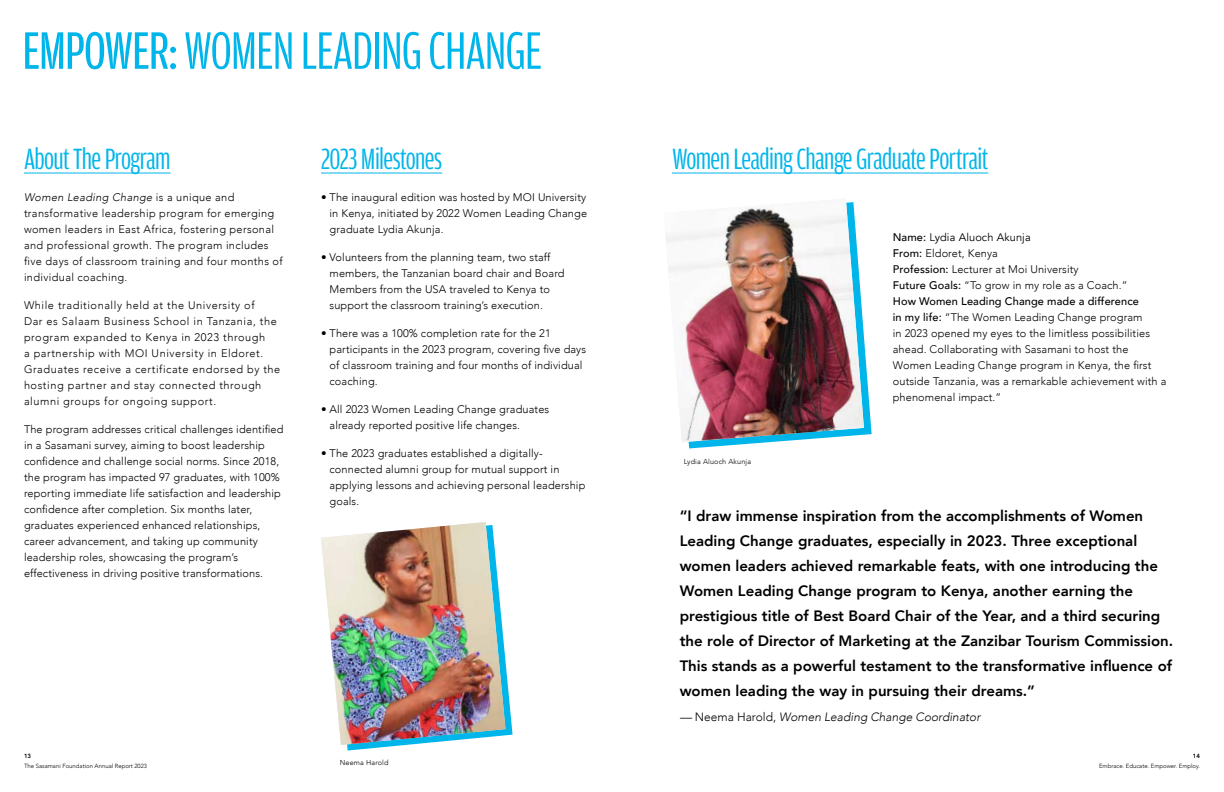
<style>
.page{position:relative;width:1224px;height:792px;background:#fff}
.page>*{position:absolute;margin:0;border:0;box-sizing:border-box;transform-origin:0 0}
.t1{font:56px "Amplitude Comp";letter-spacing:-.02em;color:#00b5ea}
.t2{font:31.1px "Amplitude Comp";letter-spacing:-.02em;color:#00b5ea}
.t3{font:800 15px/25px "Avenir";color:#000}
.t4{font:italic 300 12px "Avenir";color:#000}
.t5{font:300 11px/16px "Avenir";letter-spacing:.01em;color:#000}
.t6{font:300 11px/16px "Avenir";letter-spacing:.05em;color:#000}
.t7{font:300 11px/16px "Avenir";letter-spacing:.03em;color:#000}
.t8{font:300 7.2px "Avenir";letter-spacing:.02em;color:#000}
.t9{font:300 6px "Avenir";color:#000}
.t10{font:800 6px "Avenir";color:#000}
.s1{font-style:inherit}
.s2{font-style:italic}
.s3{font-weight:500}
.s4{font-weight:400}
.s5{font-style:normal}
</style>
<div class="page">
<hr style="left:321px;top:173px;width:121px;height:1px;background:#00b5ea">
<hr style="left:672px;top:173px;width:316px;height:1px;background:#00b5ea">
<svg style="left:688px;top:338px;width:184px;height:110px"></svg>
<img style="left:666px;top:202px;width:198px;height:240px">
<svg style="left:347px;top:667px;width:166px;height:84px"></svg>
<img style="left:321px;top:522px;width:185px;height:223px">
<hr style="left:24px;top:173px;width:147px;height:1px;background:#00b5ea">
<h1 class="t1" style="left:22px;top:21px;width:522px"><span class="s1">EMPOWER:</span> WOMEN LEADING CHANGE</h1>
<h2 class="t2" style="left:24px;top:142px;width:148px">About The Program</h2>
<p class="t7" style="left:24px;top:189px;width:260px"><span class="s2">Women Leading Change</span> is a unique and transformative leadership program for emerging women leaders in East Africa, fostering personal and professional growth. The program includes five days of classroom training and four months of individual coaching.</p>
<p class="t6" style="left:24px;top:297px;width:258px">While traditionally held at the University of<br>Dar es Salaam Business School in Tanzania, the program expanded to Kenya in 2023 through<br>a partnership with MOI University in Eldoret.<br>Graduates receive a certificate endorsed by the hosting partner and stay connected through alumni groups for ongoing support.</p>
<p class="t5" style="left:24px;top:421px;width:261px">The program addresses critical challenges identified in a Sasamani survey, aiming to boost leadership confidence and challenge social norms. Since 2018, the program has impacted 97 graduates, with 100% reporting immediate life satisfaction and leadership confidence after completion. Six months later, graduates experienced enhanced relationships, career advancement, and taking up community leadership roles, showcasing the program’s effectiveness in driving positive transformations.</p>
<h2 class="t2" style="left:321px;top:142px;width:123px">2023 Milestones</h2>
<p class="t5" style="left:330px;top:189px;width:259px;text-align:justify;text-indent:-9px">• The inaugural edition was hosted by MOI University in Kenya, initiated by 2022 Women Leading Change graduate Lydia Akunja.</p>
<p class="t5" style="left:330px;top:249px;width:237px;text-indent:-9px">• Volunteers from the planning team, two staff members, the Tanzanian board chair and Board Members from the USA traveled to Kenya to support the classroom training’s execution.</p>
<p class="t5" style="left:330px;top:325px;width:258px;text-indent:-9px">• There was a 100% completion rate for the 21 participants in the 2023 program, covering five days of classroom training and four months of individual coaching.</p>
<p class="t5" style="left:330px;top:401px;width:221px;text-indent:-9px">• All 2023 Women Leading Change graduates already reported positive life changes.</p>
<p class="t5" style="left:330px;top:445px;width:257px;text-indent:-9px">• The 2023 graduates established a digitally&shy;connected alumni group for mutual support in applying lessons and achieving personal leadership goals.</p>
<p class="t10" style="left:24px;top:751px;width:9px">13</p>
<p class="t9" style="left:24px;top:762px;width:125px">The Sasamani Foundation Annual Report 2023</p>
<p class="t8" style="left:340px;top:758px;width:50px">Neema Harold</p>
<h2 class="t2" style="left:672px;top:142px;width:318px">Women Leading Change Graduate Portrait</h2>
<p class="t8" style="left:684px;top:457px;width:69px">Lydia Aluoch Akunja</p>
<p class="t5" style="left:893px;top:230px;width:275px"><span class="s3">Name:</span> <span class="s4">Lydia Aluoch Akunja<br></span><span class="s3">From:</span> Eldoret, Kenya<br><span class="s3">Profession:</span> Lecturer at Moi University<br><span class="s3">Future Goals:</span> “To grow in my role as a Coach.”<br><span class="s3">How Women Leading Change made a difference<br>in my life:</span> “The Women Leading Change program<br>in 2023 opened my eyes to the limitless possibilities ahead. Collaborating with Sasamani to host the Women Leading Change program in Kenya, the first outside Tanzania, was a remarkable achievement with a phenomenal impact.”</p>
<p class="t3" style="left:680px;top:503px;width:495px">“I draw immense inspiration from the accomplishments of Women Leading Change graduates, especially in 2023. Three exceptional women leaders achieved remarkable feats, with one introducing the Women Leading Change program to Kenya, another earning the prestigious title of Best Board Chair of the Year, and a third securing the role of Director of Marketing at the Zanzibar Tourism Commission.<br>This stands as a powerful testament to the transformative influence of women leading the way in pursuing their dreams.”</p>
<p class="t4" style="left:680px;top:710px;width:302px">— <span class="s5">Neema Harold,</span> Women Leading Change Coordinator</p>
<p class="t10" style="left:1193px;top:751px;width:9px">14</p>
<p class="t9" style="left:1099px;top:762px;width:102px">Embrace. Educate. Empower. Employ.</p>
</div>
